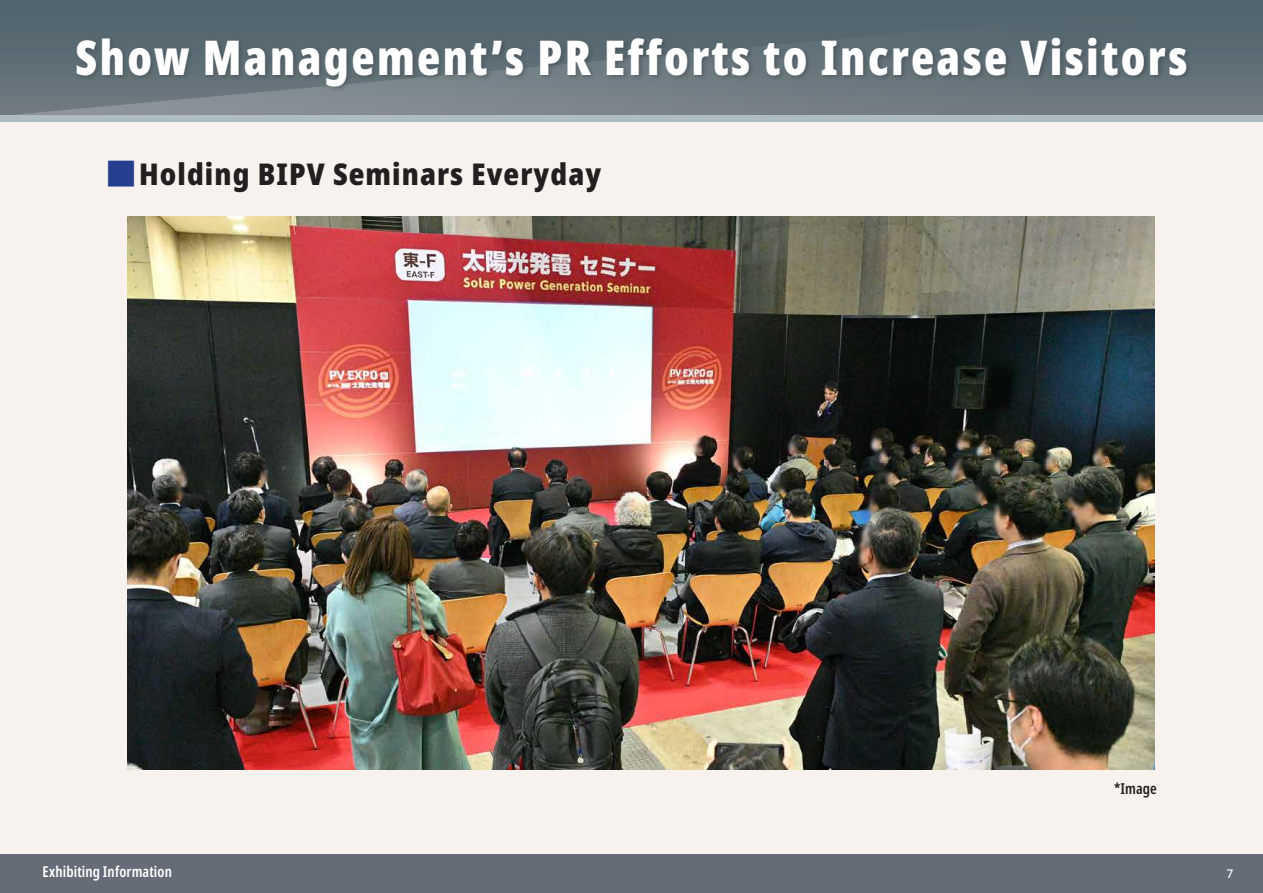
<style>
.page{position:relative;width:1263px;height:893px;background:#f7f2ed}
.page>*{position:absolute;margin:0;border:0;box-sizing:border-box;transform-origin:0 0}
.t1{font:900 extra-condensed 48px "Noto Sans";letter-spacing:.05em;color:#fff}
.t2{font:900 condensed 30px "Noto Sans";letter-spacing:.035em;color:#231f20}
.t3{font:600 extra-condensed 15px "Noto Sans";letter-spacing:.005em;color:#fff}
.t4{font:600 extra-condensed 15px "Noto Sans";color:#231f20}
.t5{font:500 12px "Noto Sans";color:#fff}
.s1{font-family:"Gothic MB101 Pr 6 N";font-weight:800;font-stretch:normal;color:#253f8e}
</style>
<div class="page">
<div style="left:0;top:855px;width:1263px;height:38px;background:#656c77"></div>
<img style="left:128px;top:217px;width:1026px;height:553px">
<div style="left:0;top:115px;width:1263px;height:6px;background:#b0bcc3"></div>
<svg style="left:13px;top:0;width:1250px;height:115px;background:#617078"></svg>
<div style="left:75px;top:35px;width:1117px;height:58px;background:#231f20;opacity:.3"></div>
<p class="t1" style="left:76px;top:21px;width:1113px">Show Management s’ PR Efforts to Increase Visitors</p>
<p class="t2" style="left:106px;top:151px;width:496px"><span class="s1">■</span>Holding BIPV Seminars Everyday</p>
<p class="t3" style="left:43px;top:861px;width:131px">Exhibiting Information</p>
<p class="t4" style="left:1114px;top:778px;width:44px">*Image</p>
<p class="t5" style="left:1226px;top:865px;width:8px">7</p>
</div>
